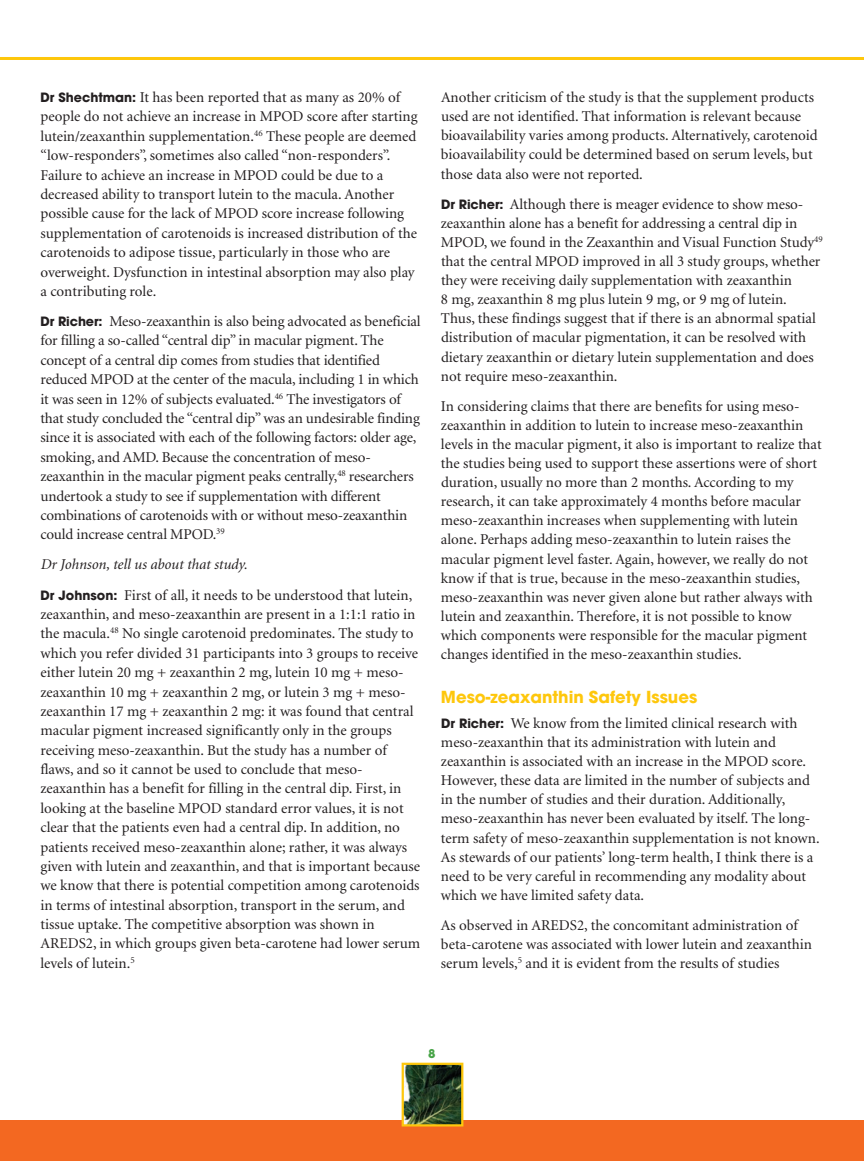
<style>
.page{position:relative;width:864px;height:1161px;background:#fff}
.page>*{position:absolute;margin:0;border:0;box-sizing:border-box;transform-origin:0 0}
.t1{font:700 16.5px "Avant Garde";color:#fec70c}
.t2{font:15px/19.4px "Minion";color:#231f20}
.t3{font:700 12px "Avant Garde";color:#47a447}
.s1{font-family:"Avant Garde";font-weight:700;font-size:12.75px}
.s2{font-style:italic}
</style>
<div class="page">
<div style="left:0;top:1120px;width:864px;height:41px;background:#f36821"></div>
<img style="left:405px;top:1066px;width:55px;height:58px">
<div style="left:402px;top:1063px;width:61px;height:64px;border:2px solid #fec70c"></div>
<hr style="left:0;top:57px;width:864px;height:3px;background:#fec70c">
<p class="t2" style="left:40px;top:89px;width:379px"><span class="s1">Dr Shechtman:</span> It has been reported that as many as 20% of people do not achieve an increase in MPOD score after starting lutein/zeaxanthin supplementation.<sup>46</sup> These people are deemed “low-responders”, sometimes also called “non-responders”.<br>Failure to achieve an increase in MPOD could be due to a decreased ability to transport lutein to the macula. Another possible cause for the lack of MPOD score increase following supplementation of carotenoids is increased distribution of the carotenoids to adipose tissue, particularly in those who are overweight. Dysfunction in intestinal absorption may also play a contributing role.</p>
<p class="t2" style="left:40px;top:313px;width:382px"><span class="s1">Dr Richer:</span> Meso-zeaxanthin is also being advocated as beneficial for filling a so-called “central dip” in macular pigment. The concept of a central dip comes from studies that identified reduced MPOD at the center of the macula, including 1 in which it was seen in 12% of subjects evaluated.<sup>46</sup> The investigators of that study concluded the “central dip” was an undesirable finding since it is associated with each of the following factors: older age, smoking, and AMD. Because the concentration of meso&shy;zeaxanthin in the macular pigment peaks centrally,<sup>48</sup> researchers undertook a study to see if supplementation with different combinations of carotenoids with or without meso-zeaxanthin could increase central MPOD.<sup>39</sup></p>
<p class="t2" style="left:40px;top:551px;width:373px;line-height:30.2px"><span class="s2">Dr Johnson, tell us about that study.<br></span><span class="s1">Dr Johnson:</span> First of all, it needs to be understood that lutein,</p>
<p class="t2" style="left:40px;top:606px;width:381px">zeaxanthin, and meso-zeaxanthin are present in a 1:1:1 ratio in the macula.<sup>48</sup> No single carotenoid predominates. The study to which you refer divided 31 participants into 3 groups to receive either lutein 20 mg + zeaxanthin 2 mg, lutein 10 mg + meso&shy;zeaxanthin 10 mg + zeaxanthin 2 mg, or lutein 3 mg + meso&shy;zeaxanthin 17 mg + zeaxanthin 2 mg: it was found that central macular pigment increased significantly only in the groups receiving meso-zeaxanthin. But the study has a number of flaws, and so it cannot be used to conclude that meso&shy;zeaxanthin has a benefit for filling in the central dip. First, in looking at the baseline MPOD standard error values, it is not clear that the patients even had a central dip. In addition, no patients received meso-zeaxanthin alone; rather, it was always given with lutein and zeaxanthin, and that is important because we know that there is potential competition among carotenoids in terms of intestinal absorption, transport in the serum, and tissue uptake. The competitive absorption was shown in AREDS2, in which groups given beta-carotene had lower serum levels of lutein.<sup>5</sup></p>
<p class="t2" style="left:441px;top:89px;width:378px">Another criticism of the study is that the supplement products used are not identified. That information is relevant because bioavailability varies among products. Alternatively, carotenoid bioavailability could be determined based on serum levels, but those data also were not reported.</p>
<p class="t2" style="left:441px;top:195px;width:383px"><span class="s1">Dr Richer:</span> Although there is meager evidence to show meso&shy;zeaxanthin alone has a benefit for addressing a central dip in MPOD, we found in the Zeaxanthin and Visual Function Study<sup>49 </sup>that the central MPOD improved in all 3 study groups, whether they were receiving daily supplementation with zeaxanthin<br>8 mg, zeaxanthin 8 mg plus lutein 9 mg, or 9 mg of lutein.<br>Thus, these findings suggest that if there is an abnormal spatial distribution of macular pigmentation, it can be resolved with dietary zeaxanthin or dietary lutein supplementation and does not require meso-zeaxanthin.</p>
<p class="t2" style="left:441px;top:397px;width:382px">In considering claims that there are benefits for using meso&shy;zeaxanthin in addition to lutein to increase meso-zeaxanthin levels in the macular pigment, it also is important to realize that the studies being used to support these assertions were of short duration, usually no more than 2 months. According to my research, it can take approximately 4 months before macular meso-zeaxanthin increases when supplementing with lutein alone. Perhaps adding meso-zeaxanthin to lutein raises the macular pigment level faster. Again, however, we really do not know if that is true, because in the meso-zeaxanthin studies, meso-zeaxanthin was never given alone but rather always with lutein and zeaxanthin. Therefore, it is not possible to know which components were responsible for the macular pigment changes identified in the meso-zeaxanthin studies.</p>
<p class="t1" style="left:441px;top:691px;width:258px">Meso-zeaxanthin Safety Issues</p>
<p class="t2" style="left:441px;top:715px;width:380px"><span class="s1">Dr Richer:</span> We know from the limited clinical research with meso-zeaxanthin that its administration with lutein and zeaxanthin is associated with an increase in the MPOD score.<br>However, these data are limited in the number of subjects and in the number of studies and their duration. Additionally, meso-zeaxanthin has never been evaluated by itself. The long&shy;term safety of meso-zeaxanthin supplementation is not known.<br>As stewards of our patients’ long-term health, I think there is a need to be very careful in recommending any modality about which we have limited safety data.</p>
<p class="t2" style="left:441px;top:917px;width:373px">As observed in AREDS2, the concomitant administration of beta-carotene was associated with lower lutein and zeaxanthin serum levels,<sup>5</sup> and it is evident from the results of studies</p>
<p class="t3" style="left:428px;top:1049px;width:9px">8</p>
</div>
